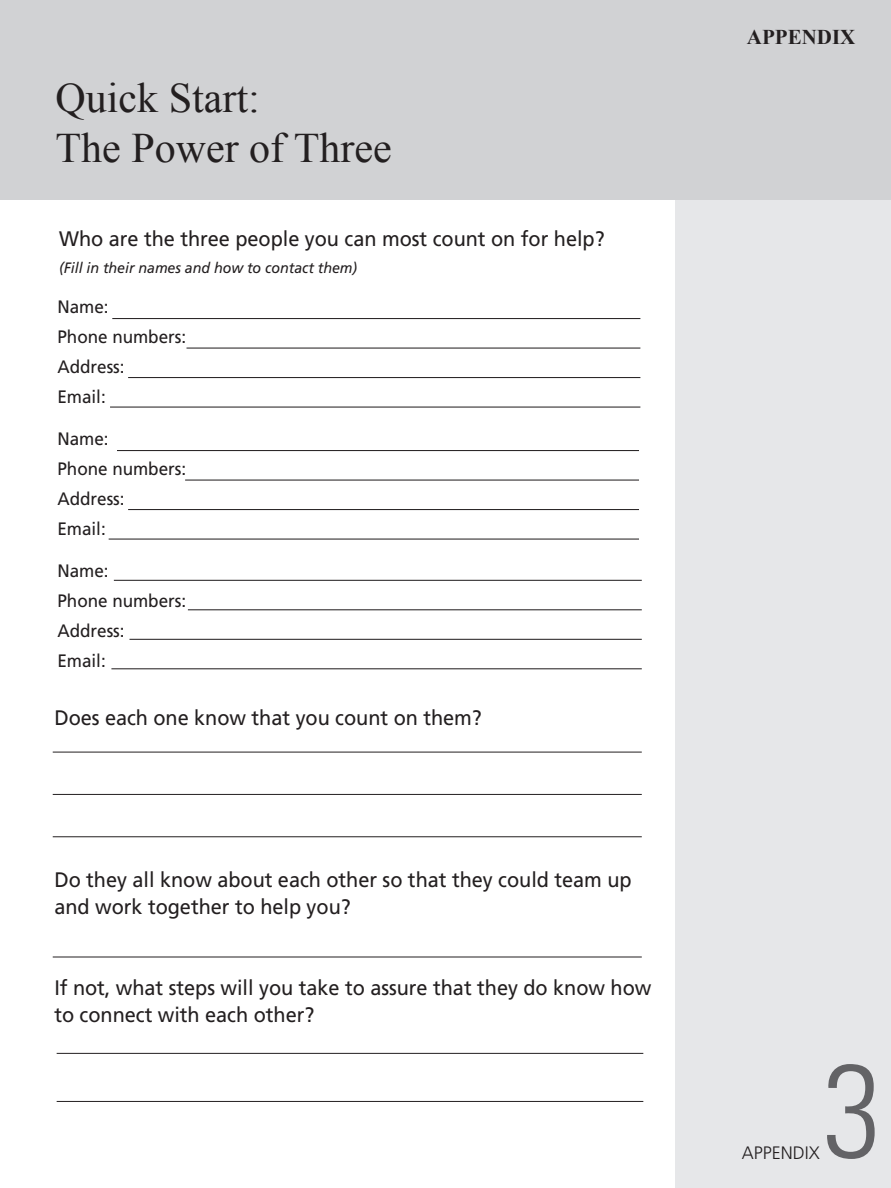
<style>
.page{position:relative;width:891px;height:1188px;background:#fff}
.page>*{position:absolute;margin:0;border:0;box-sizing:border-box;transform-origin:0 0}
.t1{font:300 condensed 132px "Univers";color:#636366}
.t2{font:42px/50.4px "Times New Roman";color:#231f20}
.t3{font:21px/27px "Frutiger";letter-spacing:-.005em;color:#231f20;scale:.95 1}
.t4{font:700 21px "Times New Roman";color:#231f20}
.t5{font:18px/30px "Frutiger";letter-spacing:-.005em;color:#231f20;scale:.95 1}
.t6{font:300 18px "Frutiger";color:#231f20}
.t7{font:italic 15px "Frutiger";letter-spacing:-.005em;color:#231f20;scale:.95 1}
</style>
<div class="page">
<div style="left:675px;top:200px;width:216px;height:988px;background:#e6e7e9"></div>
<div style="left:0;top:0;width:891px;height:200px;background:#d1d2d4"></div>
<hr style="left:112px;top:318px;width:528px;height:1px;background:#231f20">
<hr style="left:187px;top:348px;width:453px;height:1px;background:#231f20">
<hr style="left:128px;top:377px;width:512px;height:1px;background:#231f20">
<hr style="left:110px;top:407px;width:530px;height:1px;background:#231f20">
<hr style="left:117px;top:450px;width:522px;height:1px;background:#231f20">
<hr style="left:185px;top:480px;width:454px;height:1px;background:#231f20">
<hr style="left:128px;top:509px;width:511px;height:1px;background:#231f20">
<hr style="left:109px;top:539px;width:530px;height:1px;background:#231f20">
<hr style="left:114px;top:580px;width:528px;height:1px;background:#231f20">
<hr style="left:188px;top:609px;width:454px;height:1px;background:#231f20">
<hr style="left:130px;top:639px;width:512px;height:1px;background:#231f20">
<hr style="left:111px;top:668px;width:531px;height:1px;background:#231f20">
<hr style="left:53px;top:957px;width:589px;height:1px;background:#231f20">
<hr style="left:53px;top:794px;width:589px;height:1px;background:#231f20">
<hr style="left:53px;top:752px;width:589px;height:1px;background:#231f20">
<hr style="left:53px;top:836px;width:589px;height:1px;background:#231f20">
<hr style="left:57px;top:1053px;width:586px;height:1px;background:#231f20">
<hr style="left:57px;top:1101px;width:586px;height:1px;background:#231f20">
<h2 class="t2" style="left:56px;top:72px;width:338px">Quick Start:<br>The Power of Three</h2>
<p class="t3" style="left:59px;top:227px;width:576px">Who are the three people you can most count on for help?</p>
<p class="t7" style="left:59px;top:262px;width:315px">(Fill in their names and how to contact them)</p>
<p class="t5" style="left:58px;top:293px;width:137px">Name:<br>Phone numbers:<br>Address:<br>Email:</p>
<p class="t5" style="left:58px;top:425px;width:137px">Name:<br>Phone numbers:<br>Address:<br>Email:</p>
<p class="t5" style="left:58px;top:557px;width:137px">Name:<br>Phone numbers:<br>Address:<br>Email:</p>
<p class="t3" style="left:54px;top:706px;width:452px">Does each one know that you count on them?</p>
<p class="t3" style="left:54px;top:868px;width:609px">Do they all know about each other so that they could team up and work together to help you?</p>
<p class="t3" style="left:54px;top:976px;width:630px">If not, what steps will you take to assure that they do know how to connect with each other?</p>
<p class="t4" style="left:747px;top:25px;width:110px">APPENDIX</p>
<h1 class="t1" style="left:823px;top:1062px;width:60px">3</h1>
<p class="t6" style="left:742px;top:1145px;width:80px">APPENDIX</p>
</div>
